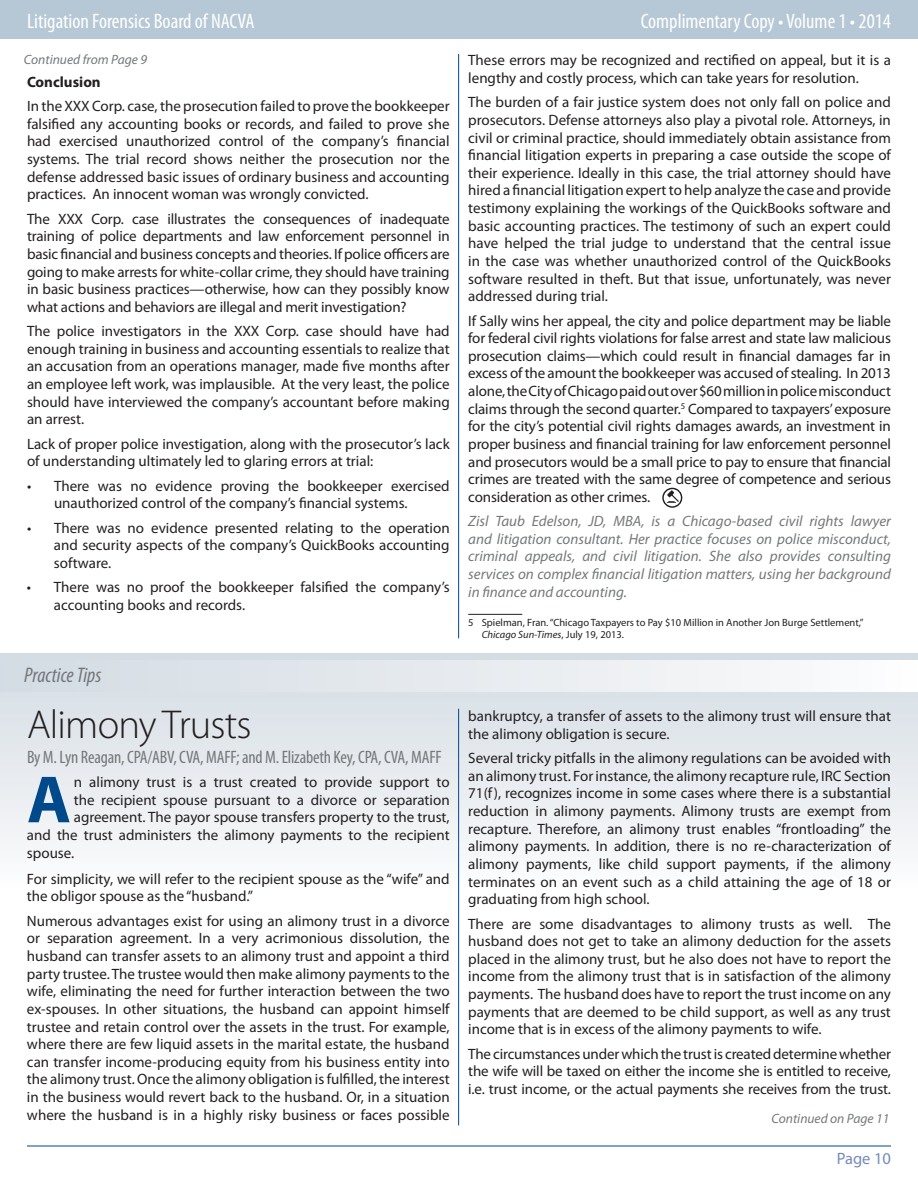
<style>
.page{position:relative;width:918px;height:1188px;background:#fff}
.page>*{position:absolute;margin:0;border:0;box-sizing:border-box;transform-origin:0 0}
.t1{font:700 67.35px "Myriad Pro";color:#00498b}
.t2{font:300 40.5px "Myriad Pro";letter-spacing:-.02em;color:#231f20}
.t3{font:italic condensed 21.3px "Myriad Pro";color:#757779}
.t4{font:condensed 21px "Myriad Pro";color:#fff}
.t5{font:condensed 18px "Myriad Pro";letter-spacing:-.01em;color:#757779}
.t6{font:16.5px "Myriad Pro";color:#748bba}
.t7{font:15px/17.5px "Myriad Pro";color:#231f20;text-align:justify}
.t8{font:italic 15px/17.7px "Myriad Pro";color:#757779;text-align:justify}
.t9{font:700 15px "Myriad Pro";color:#231f20}
.t10{font:italic 13.5px "Myriad Pro";color:#757779}
.t11{font:10.5px/12px "Myriad Pro";color:#231f20}
.s1{font-style:italic}
</style>
<div class="page">
<hr style="left:27px;top:1146px;width:864px;height:1px;background:#00498b">
<div style="left:0;top:0;width:918px;height:39px;background:#b6c7d5"></div>
<svg style="left:0;top:653px;width:918px;height:287px"></svg>
<div style="left:0;top:661px;width:918px;height:30px;background:linear-gradient(to right,#d3dbe3,#fcfcfc)"></div>
<svg style="left:662px;top:488px;width:20px;height:20px"></svg>
<hr style="left:468px;top:614px;width:54px;height:1px;background:#231f20">
<hr style="left:458px;top:54px;width:1px;height:584px;background:#00498b">
<hr style="left:458px;top:709px;width:1px;height:416px;background:#00498b">
<h3 class="t4" style="left:27px;top:8px;width:229px">Litigation Forensics Board of NACVA</h3>
<h3 class="t4" style="left:641px;top:8px;width:252px">Complimentary Copy • Volume 1 • 2014</h3>
<p class="t10" style="left:24px;top:51px;width:125px">Continued from Page 9</p>
<p class="t9" style="left:27px;top:72px;width:75px">Conclusion</p>
<p class="t7" style="left:27px;top:97px;width:424px">In the XXX Corp. case, the prosecution failed to prove the bookkeeper falsified any accounting books or records, and failed to prove she had exercised unauthorized control of the company’s financial systems. The trial record shows neither the prosecution nor the defense addressed basic issues of ordinary business and accounting practices. An innocent woman was wrongly convicted.</p>
<p class="t7" style="left:27px;top:210px;width:424px">The XXX Corp. case illustrates the consequences of inadequate training of police departments and law enforcement personnel in basic financial and business concepts and theories. If police officers are going to make arrests for white-collar crime, they should have training in basic business practices—otherwise, how can they possibly know what actions and behaviors are illegal and merit investigation?</p>
<p class="t7" style="left:27px;top:322px;width:424px">The police investigators in the XXX Corp. case should have had enough training in business and accounting essentials to realize that an accusation from an operations manager, made five months after an employee left work, was implausible. At the very least, the police should have interviewed the company’s accountant before making an arrest.</p>
<p class="t7" style="left:27px;top:435px;width:424px">Lack of proper police investigation, along with the prosecutor’s lack of understanding ultimately led to glaring errors at trial:</p>
<p class="t7" style="left:54px;top:477px;width:397px;text-indent:-27px">• There was no evidence proving the bookkeeper exercised unauthorized control of the company’s financial systems.</p>
<p class="t7" style="left:54px;top:519px;width:397px;text-indent:-27px">• There was no evidence presented relating to the operation and security aspects of the company’s QuickBooks accounting software.</p>
<p class="t7" style="left:54px;top:578px;width:397px;text-indent:-27px">• There was no proof the bookkeeper falsified the company’s accounting books and records.</p>
<h3 class="t3" style="left:24px;top:662px;width:79px">Practice Tips</h3>
<h2 class="t2" style="left:27px;top:700px;width:226px">Alimony Trusts</h2>
<p class="t5" style="left:27px;top:746px;width:416px">By M. Lyn Reagan, CPA/ABV, CVA, MAFF; and M. Elizabeth Key, CPA, CVA, MAFF</p>
<h1 class="t1" style="left:27px;top:756px;width:46px">A</h1>
<p class="t7" style="left:74px;top:773px;width:377px">n alimony trust is a trust created to provide support to</p>
<p class="t7" style="left:74px;top:791px;width:377px">the recipient spouse pursuant to a divorce or separation</p>
<p class="t7" style="left:74px;top:808px;width:377px">agreement. The payor spouse transfers property to the trust,</p>
<p class="t7" style="left:27px;top:826px;width:424px">and the trust administers the alimony payments to the recipient</p>
<p class="t7" style="left:27px;top:843px;width:49px">spouse.</p>
<p class="t7" style="left:27px;top:870px;width:424px">For simplicity, we will refer to the recipient spouse as the “wife” and the obligor spouse as the “husband.”</p>
<p class="t7" style="left:27px;top:912px;width:424px">Numerous advantages exist for using an alimony trust in a divorce or separation agreement. In a very acrimonious dissolution, the husband can transfer assets to an alimony trust and appoint a third party trustee. The trustee would then make alimony payments to the wife, eliminating the need for further interaction between the two ex-spouses. In other situations, the husband can appoint himself trustee and retain control over the assets in the trust. For example, where there are few liquid assets in the marital estate, the husband can transfer income-producing equity from his business entity into the alimony trust. Once the alimony obligation is fulfilled, the interest in the business would revert back to the husband. Or, in a situation where the husband is in a highly risky business or faces possible</p>
<p class="t7" style="left:468px;top:51px;width:424px">These errors may be recognized and rectified on appeal, but it is a lengthy and costly process, which can take years for resolution.</p>
<p class="t7" style="left:468px;top:93px;width:424px">The burden of a fair justice system does not only fall on police and prosecutors. Defense attorneys also play a pivotal role. Attorneys, in civil or criminal practice, should immediately obtain assistance from financial litigation experts in preparing a case outside the scope of their experience. Ideally in this case, the trial attorney should have hired a financial litigation expert to help analyze the case and provide testimony explaining the workings of the QuickBooks software and basic accounting practices. The testimony of such an expert could have helped the trial judge to understand that the central issue in the case was whether unauthorized control of the QuickBooks software resulted in theft. But that issue, unfortunately, was never addressed during trial.</p>
<p class="t7" style="left:468px;top:311px;width:424px">If Sally wins her appeal, the city and police department may be liable for federal civil rights violations for false arrest and state law malicious prosecution claims—which could result in financial damages far in excess of the amount the bookkeeper was accused of stealing. In 2013 alone, the City of Chicago paid out over $60 million in police misconduct claims through the second quarter.<sup>5</sup> Compared to taxpayers’ exposure for the city’s potential civil rights damages awards, an investment in proper business and financial training for law enforcement personnel and prosecutors would be a small price to pay to ensure that financial crimes are treated with the same degree of competence and serious consideration as other crimes.</p>
<p class="t8" style="left:468px;top:512px;width:424px">Zisl Taub Edelson, JD, MBA, is a Chicago-based civil rights lawyer and litigation consultant. Her practice focuses on police misconduct, criminal appeals, and civil litigation. She also provides consulting services on complex financial litigation matters, using her background in finance and accounting.</p>
<p class="t11" style="left:482px;top:617px;width:383px;text-indent:-14px">5 Spielman, Fran. “Chicago Taxpayers to Pay $10 Million in Another Jon Burge Settlement,”<br><span class="s1">Chicago Sun-Times</span>, July 19, 2013.</p>
<p class="t7" style="left:468px;top:707px;width:424px">bankruptcy, a transfer of assets to the alimony trust will ensure that the alimony obligation is secure.</p>
<p class="t7" style="left:468px;top:749px;width:424px">Several tricky pitfalls in the alimony regulations can be avoided with an alimony trust. For instance, the alimony recapture rule, IRC Section 71(f), recognizes income in some cases where there is a substantial reduction in alimony payments. Alimony trusts are exempt from recapture. Therefore, an alimony trust enables “frontloading” the alimony payments. In addition, there is no re-characterization of alimony payments, like child support payments, if the alimony terminates on an event such as a child attaining the age of 18 or graduating from high school.</p>
<p class="t7" style="left:468px;top:914px;width:424px">There are some disadvantages to alimony trusts as well. The husband does not get to take an alimony deduction for the assets placed in the alimony trust, but he also does not have to report the income from the alimony trust that is in satisfaction of the alimony payments. The husband does have to report the trust income on any payments that are deemed to be child support, as well as any trust income that is in excess of the alimony payments to wife.</p>
<p class="t7" style="left:468px;top:1045px;width:424px">The circumstances under which the trust is created determine whether the wife will be taxed on either the income she is entitled to receive, i.e. trust income, or the actual payments she receives from the trust.</p>
<p class="t10" style="left:771px;top:1110px;width:120px">Continued on Page 11</p>
<p class="t6" style="left:837px;top:1148px;width:56px">Page 10</p>
</div>
